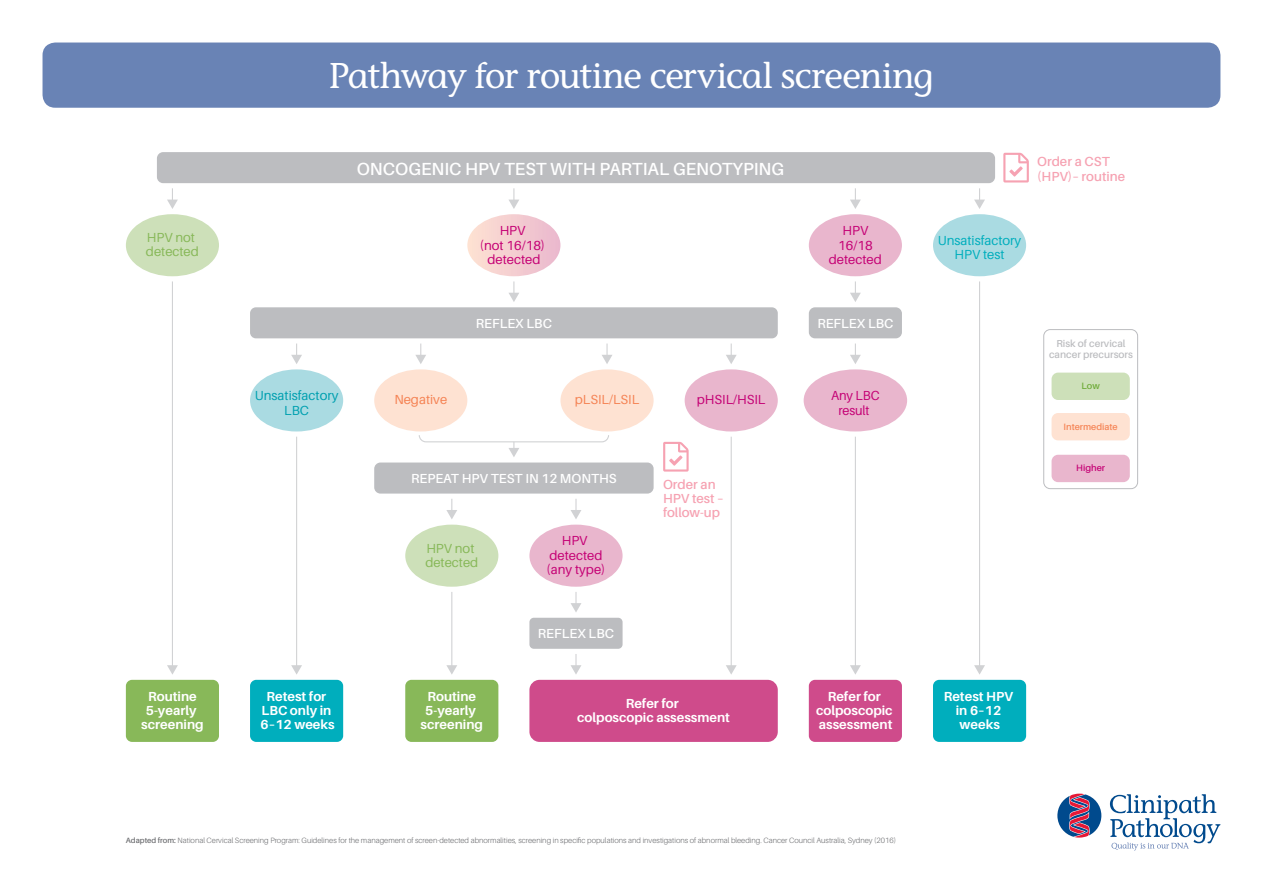
<style>
.page{position:relative;width:1263px;height:893px;background:#fff}
.page>*{position:absolute;margin:0;border:0;box-sizing:border-box;transform-origin:0 0}
.t1{font:500 37.5px "Stone Informal EF";letter-spacing:-.035em;color:#fff}
.t2{font:600 17.55px "Aileron";color:#fff}
.t3{font:700 13.2px/14.2px "Aileron";color:#fff;text-align:center}
.t4{font:13.2px/14.2px "Aileron";color:#c50175;text-align:center}
.t5{font:600 13.2px "Aileron";color:#fff}
.t6{font:600 13.2px/14.2px "Aileron";color:#f6a2b2}
.t7{font:13.2px/14.2px "Aileron";color:#88b859}
.t8{font:13.2px/14.2px "Aileron";color:#00aebd;text-align:center}
.t9{font:13.2px "Aileron";color:#f58354}
.t10{font:13.2px/14.2px "Aileron";color:#00a0b0;text-align:center}
.t11{font:600 10.05px/12px "Aileron";color:#bcbdc0;text-align:center}
.t12{font:600 9.15px "Aileron";color:#f58354}
.t13{font:600 9.15px "Aileron";color:#c50175}
.t14{font:600 9.15px "Aileron";color:#6eab38}
.t15{font:300 7.65px "Aileron";color:#6c6d70}
.s1{font-weight:600}
</style>
<div class="page">
<hr style="left:172px;top:281px;width:1px;height:386px;background:#d1d2d4">
<svg style="left:167px;top:665px;width:11px;height:10px"></svg>
<hr style="left:296px;top:437px;width:1px;height:230px;background:#d1d2d4">
<svg style="left:291px;top:665px;width:11px;height:10px"></svg>
<svg style="left:291px;top:344px;width:11px;height:20px"></svg>
<svg style="left:415px;top:344px;width:11px;height:20px"></svg>
<svg style="left:418px;top:435px;width:191px;height:22px"></svg>
<svg style="left:602px;top:344px;width:10px;height:20px"></svg>
<svg style="left:446px;top:499px;width:11px;height:20px"></svg>
<hr style="left:451px;top:592px;width:1px;height:75px;background:#d1d2d4">
<svg style="left:446px;top:665px;width:11px;height:9px"></svg>
<svg style="left:571px;top:499px;width:10px;height:20px"></svg>
<svg style="left:571px;top:592px;width:10px;height:20px"></svg>
<svg style="left:571px;top:654px;width:10px;height:20px"></svg>
<svg style="left:850px;top:281px;width:11px;height:21px"></svg>
<svg style="left:167px;top:188px;width:11px;height:21px"></svg>
<svg style="left:850px;top:188px;width:11px;height:21px"></svg>
<svg style="left:974px;top:188px;width:11px;height:21px"></svg>
<svg style="left:726px;top:344px;width:11px;height:20px"></svg>
<hr style="left:731px;top:437px;width:1px;height:230px;background:#d1d2d4">
<svg style="left:726px;top:665px;width:11px;height:10px"></svg>
<svg style="left:850px;top:344px;width:11px;height:20px"></svg>
<hr style="left:855px;top:437px;width:1px;height:230px;background:#d1d2d4">
<svg style="left:850px;top:665px;width:11px;height:10px"></svg>
<hr style="left:979px;top:281px;width:1px;height:386px;background:#d1d2d4">
<svg style="left:974px;top:665px;width:11px;height:10px"></svg>
<div style="left:126px;top:680px;width:93px;height:62px;background:#88b859;border-radius:6px"></div>
<div style="left:157px;top:152px;width:838px;height:31px;background:#bcbdc0;border-radius:6px"></div>
<div style="left:250px;top:307px;width:528px;height:31px;background:#bcbdc0;border-radius:6px"></div>
<div style="left:809px;top:307px;width:93px;height:31px;background:#bcbdc0;border-radius:6px"></div>
<div style="left:933px;top:680px;width:93px;height:62px;background:#00aebd;border-radius:6px"></div>
<div style="left:250px;top:680px;width:93px;height:62px;background:#00aebd;border-radius:6px"></div>
<div style="left:405px;top:680px;width:93px;height:62px;background:#88b859;border-radius:6px"></div>
<div style="left:374px;top:462px;width:280px;height:32px;background:#bcbdc0;border-radius:6px"></div>
<div style="left:529px;top:618px;width:93px;height:31px;background:#bcbdc0;border-radius:4px"></div>
<div style="left:529px;top:680px;width:249px;height:62px;background:#cf4b8b;border-radius:10px"></div>
<div style="left:809px;top:680px;width:93px;height:62px;background:#cf4b8b;border-radius:6px"></div>
<div style="left:126px;top:214px;width:93px;height:62px;background:#cde0b9;border-radius:50%"></div>
<div style="left:250px;top:369px;width:93px;height:62px;background:#aadbe2;border-radius:50%"></div>
<div style="left:374px;top:369px;width:93px;height:62px;background:#fee2d2;border-radius:50%"></div>
<div style="left:560px;top:369px;width:94px;height:62px;background:#fee2d2;border-radius:50%"></div>
<div style="left:405px;top:525px;width:93px;height:62px;background:#cde0b9;border-radius:50%"></div>
<div style="left:529px;top:525px;width:93px;height:62px;background:#e9b6cd;border-radius:50%"></div>
<div style="left:685px;top:369px;width:93px;height:62px;background:#e9b6cd;border-radius:50%"></div>
<div style="left:804px;top:369px;width:103px;height:62px;background:#e9b6cd;border-radius:50%"></div>
<svg style="left:467px;top:188px;width:93px;height:114px"></svg>
<div style="left:809px;top:214px;width:93px;height:62px;background:#e9b6cd;border-radius:50%"></div>
<div style="left:933px;top:214px;width:93px;height:62px;background:#aadbe2;border-radius:50%"></div>
<div style="left:1043px;top:329px;width:95px;height:160px;border:1px solid #bcbdc0;border-radius:7px"></div>
<div style="left:1051px;top:373px;width:79px;height:27px;background:#cde0b9;border-radius:7px"></div>
<div style="left:1051px;top:413px;width:79px;height:27px;background:#fee2d2;border-radius:7px"></div>
<div style="left:1051px;top:455px;width:79px;height:27px;background:#e9b6cd;border-radius:7px"></div>
<svg style="left:1003px;top:153px;width:26px;height:29px"></svg>
<svg style="left:663px;top:442px;width:26px;height:30px"></svg>
<div style="left:43px;top:43px;width:1177px;height:65px;background:#6983b5;border-radius:13px"></div>
<svg style="left:1110px;top:794px;width:110px;height:56px"></svg>
<svg style="left:1057px;top:794px;width:44px;height:44px"></svg>
<p class="t1" style="left:328px;top:54px;width:607px">Pathway for routine cervical screening</p>
<p class="t7" style="left:146px;top:231px;width:54px">HPV not detected</p>
<p class="t2" style="left:357px;top:159px;width:429px">ONCOGENIC HPV TEST WITH PARTIAL GENOTYPING</p>
<p class="t6" style="left:1037px;top:155px;width:89px">Order a CST (HPV)– routine</p>
<p class="t4" style="left:480px;top:224px;width:67px">HPV<br>(not 16/18) detected</p>
<p class="t4" style="left:829px;top:224px;width:54px">HPV<br>16/18 detected</p>
<p class="t8" style="left:938px;top:234px;width:85px">Unsatisfactory<br>HPV test</p>
<p class="t5" style="left:476px;top:317px;width:78px">REFLEX LBC</p>
<p class="t5" style="left:817px;top:317px;width:78px">REFLEX LBC</p>
<p class="t10" style="left:255px;top:389px;width:85px">Unsatisfactory<br>LBC</p>
<p class="t9" style="left:394px;top:393px;width:54px">Negative</p>
<p class="t9" style="left:575px;top:393px;width:66px">pLSIL/LSIL</p>
<p class="t4" style="left:697px;top:393px;width:70px">pHSIL/HSIL</p>
<p class="t4" style="left:831px;top:389px;width:50px">Any LBC result</p>
<p class="t5" style="left:411px;top:471px;width:207px">REPEAT HPV TEST IN 12 MONTHS</p>
<p class="t7" style="left:425px;top:541px;width:54px">HPV not detected</p>
<p class="t4" style="left:547px;top:534px;width:60px">HPV detected (any type)</p>
<p class="t5" style="left:538px;top:627px;width:78px">REFLEX LBC</p>
<p class="t6" style="left:663px;top:477px;width:62px">Order an<br>HPV test – follow-up</p>
<p class="t3" style="left:577px;top:696px;width:154px">Refer for<br>colposcopic assessment</p>
<p class="t3" style="left:816px;top:689px;width:78px">Refer for colposcopic assessment</p>
<p class="t3" style="left:261px;top:689px;width:76px">Retest for<br>LBC only in<br>6–12 weeks</p>
<p class="t3" style="left:944px;top:689px;width:71px">Retest HPV in 6–12 weeks</p>
<p class="t3" style="left:141px;top:689px;width:64px">Routine<br>5-yearly screening</p>
<p class="t3" style="left:421px;top:689px;width:64px">Routine<br>5-yearly screening</p>
<p class="t11" style="left:1049px;top:337px;width:85px">Risk of cervical cancer precursors</p>
<p class="t14" style="left:1081px;top:381px;width:20px">Low</p>
<p class="t12" style="left:1064px;top:421px;width:56px">Intermediate</p>
<p class="t13" style="left:1076px;top:463px;width:30px">Higher</p>
<p class="t15" style="left:126px;top:836px;width:772px"><span class="s1">Adapted from:</span> National Cervical Screening Program: Guidelines for the management of screen-detected abnormalities, screening in specific populations and investigations of abnormal bleeding. Cancer Council Australia, Sydney (2016)</p>
</div>
